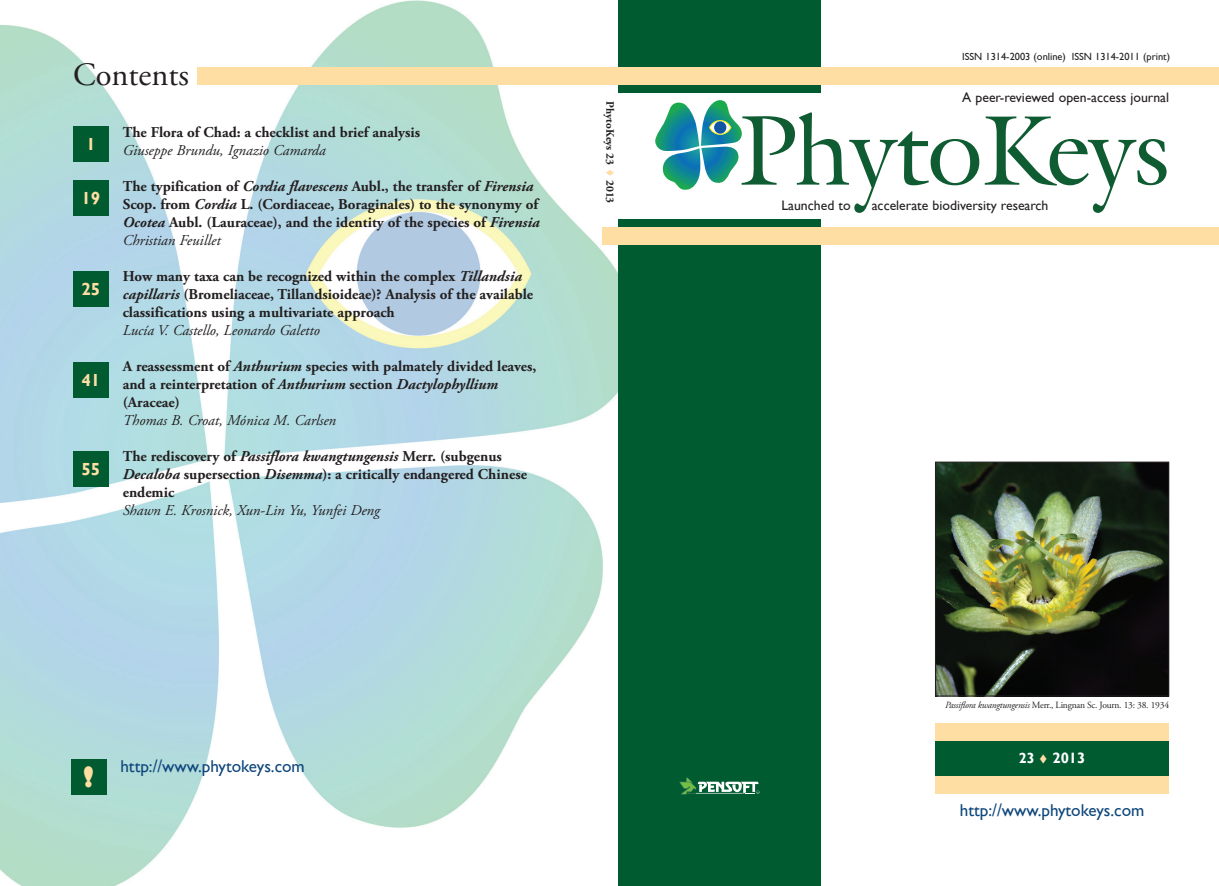
<style>
.page{position:relative;width:1219px;height:886px;background:#fff}
.page>*{position:absolute;margin:0;border:0;box-sizing:border-box;transform-origin:0 0}
.t1{font:32.5px "Adobe Garamond Pro";color:#231f20}
.t2{font:800 27.12px "Gill Sans";color:#ffdea4}
.t3{font:700 17.5px "Gill Sans";color:#ffdea4}
.t4{font:17.12px "Gill Sans";color:#0d467b}
.t5{font:700 15px/18px "Adobe Garamond Pro";color:#231f20}
.t6{font:italic 15px "Adobe Garamond Pro";color:#231f20}
.t7{font:700 15px "Gill Sans";color:#fff}
.t8{font:13.75px "Gill Sans";color:#231f20}
.t9{font:700 11.25px "Adobe Garamond Pro";color:#231f20}
.t10{font:10.38px "Gill Sans";color:#231f20}
.t11{font:9.5px "Adobe Garamond Pro";letter-spacing:-.02em;color:#231f20}
.s1{font-style:italic}
.s2{font-weight:400;font-style:italic}
.s3{color:#ffdea4}
.s4{font-size:14.62px}
</style>
<div class="page">
<img style="left:0;top:0;width:653px;height:886px">
<svg style="left:655px;top:100px;width:511px;height:113px"></svg>
<svg style="left:710px;top:121px;width:20px;height:13px"></svg>
<div style="left:714px;top:121px;width:12px;height:13px;background:#1056a3;border-radius:50%"></div>
<div style="left:618px;top:220px;width:202px;height:666px;background:#005b31"></div>
<div style="left:618px;top:0;width:202px;height:92px;background:#005b31"></div>
<div style="left:197px;top:67px;width:1022px;height:18px;background:#ffdea4"></div>
<div style="left:602px;top:227px;width:617px;height:17px;background:#ffdea4"></div>
<div style="left:935px;top:740px;width:234px;height:36px;background:#005b31"></div>
<div style="left:935px;top:723px;width:234px;height:17px;background:#ffdea4"></div>
<div style="left:935px;top:776px;width:234px;height:18px;background:#ffdea4"></div>
<div style="left:73px;top:126px;width:36px;height:36px;background:#005b31"></div>
<div style="left:73px;top:180px;width:36px;height:36px;background:#005b31"></div>
<div style="left:73px;top:271px;width:36px;height:35px;background:#005b31"></div>
<div style="left:73px;top:362px;width:36px;height:36px;background:#005b31"></div>
<div style="left:73px;top:451px;width:36px;height:35px;background:#005b31"></div>
<img style="left:937px;top:464px;width:230px;height:230px">
<div style="left:935px;top:462px;width:234px;height:234px;border:1px solid #231f20"></div>
<svg style="left:679px;top:777px;width:80px;height:17px"></svg>
<div style="left:71px;top:759px;width:35px;height:35px;background:#005b31"></div>
<h1 class="t1" style="left:73px;top:55px;width:117px">Contents</h1>
<p class="t3" style="left:86px;top:134px;width:11px">1</p>
<p class="t3" style="left:81px;top:188px;width:20px">19</p>
<p class="t3" style="left:81px;top:278px;width:20px">25</p>
<p class="t3" style="left:81px;top:370px;width:20px">41</p>
<p class="t3" style="left:81px;top:458px;width:20px">55</p>
<p class="t5" style="left:123px;top:124px;width:299px">The Flora of Chad: a checklist and brief analysis</p>
<p class="t6" style="left:123px;top:141px;width:204px">Giuseppe Brundu, Ignazio Camarda</p>
<p class="t5" style="left:123px;top:178px;width:418px">The typification of <span class="s1">Cordia flavescens</span> Aubl., the transfer of <span class="s1">Firensia </span>Scop. from <span class="s1">Cordia</span> L. (Cordiaceae, Boraginales) to the synonymy of <span class="s1">Ocotea</span> Aubl. (Lauraceae), and the identity of the species of <span class="s1">Firensia </span><span class="s2">Christian Feuillet</span></p>
<p class="t5" style="left:123px;top:268px;width:412px">How many taxa can be recognized within the complex <span class="s1">Tillandsia capillaris</span> (Bromeliaceae, Tillandsioideae)? Analysis of the available classifications using a multivariate approach</p>
<p class="t6" style="left:123px;top:321px;width:198px">Lucía V. Castello, Leonardo Galetto</p>
<p class="t5" style="left:123px;top:358px;width:415px">A reassessment of <span class="s1">Anthurium</span> species with palmately divided leaves, and a reinterpretation of <span class="s1">Anthurium</span> section <span class="s1">Dactylophyllium </span>(Araceae)</p>
<p class="t6" style="left:123px;top:411px;width:215px">Thomas B. Croat, Mónica M. Carlsen</p>
<p class="t5" style="left:123px;top:448px;width:406px">The rediscovery of <span class="s1">Passiflora kwangtungensis</span> Merr. (subgenus<br><span class="s1">Decaloba</span> supersection <span class="s1">Disemma</span>): a critically endangered Chinese endemic</p>
<p class="t6" style="left:123px;top:501px;width:259px">Shawn E. Krosnick, Xun-Lin Yu, Yunfei Deng</p>
<p class="t9" style="left:617px;top:101px;width:104px;rotate:90deg">PhytoKeys 23 <span class="s3">▼</span> 2013</p>
<h2 class="t2" style="left:83px;top:760px;width:12px">!</h2>
<p class="t4" style="left:120px;top:757px;width:186px">http://www.phytokeys.com</p>
<p class="t10" style="left:962px;top:51px;width:209px">ISSN 1314-2003 (online) ISSN 1314-2011 (print)</p>
<p class="t8" style="left:962px;top:89px;width:208px">A peer-reviewed open-access journal</p>
<p class="t8" style="left:781px;top:197px;width:71px">Launched to</p>
<p class="t8" style="left:871px;top:197px;width:178px">accelerate biodiversity research</p>
<p class="t11" style="left:945px;top:699px;width:226px"><span class="s1">Passiflora kwangtungensis</span> Merr., Lingnan Sc. Journ. 13: 38. 1934</p>
<p class="t7" style="left:1018px;top:749px;width:68px"><span class="s4">23</span> <span class="s3">▼</span> 2013</p>
<p class="t4" style="left:960px;top:800px;width:186px">http://www.phytokeys.com</p>
</div>
